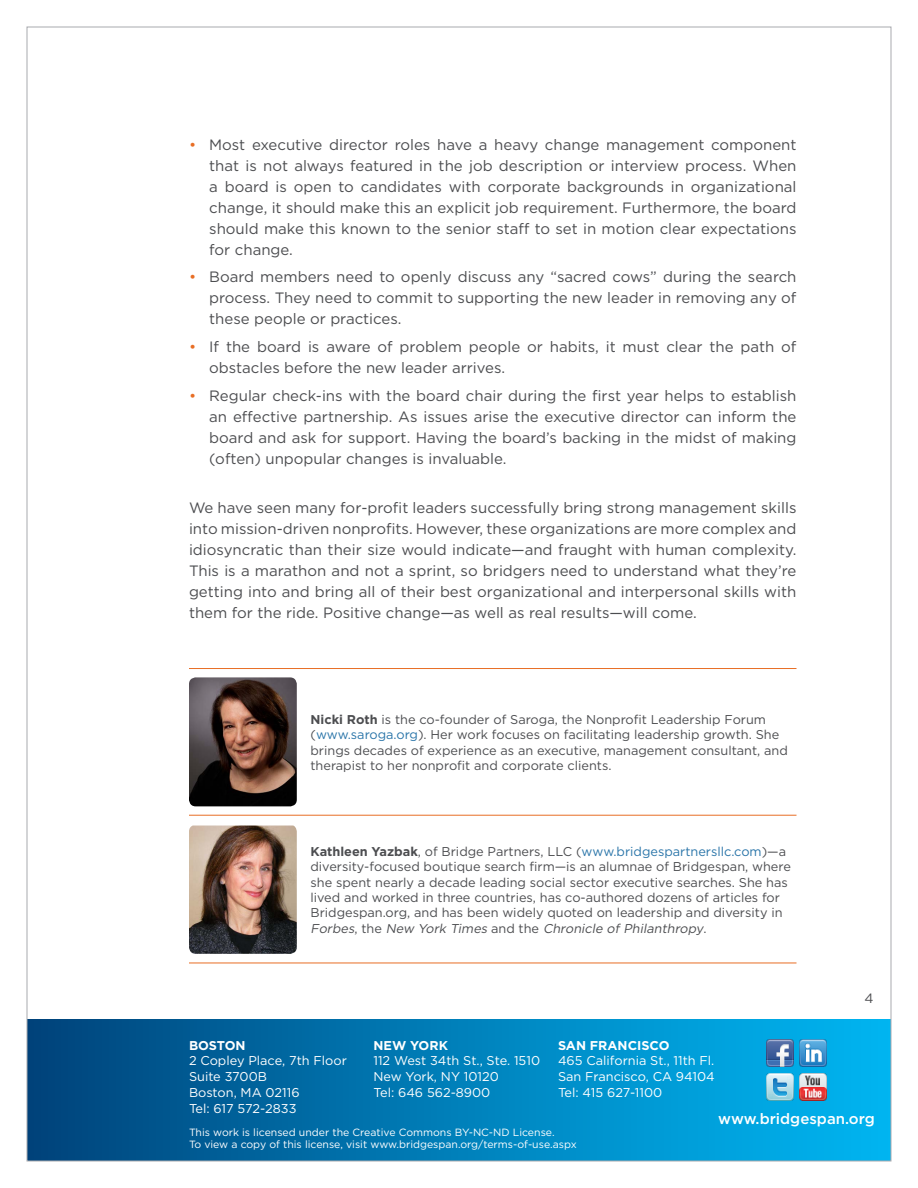
<style>
.page{position:relative;width:918px;height:1188px;background:#fff}
.page>*{position:absolute;margin:0;border:0;box-sizing:border-box;transform-origin:0 0}
.t1{font:15px/21px "Gotham";color:#4c4d50;text-align:justify}
.t2{font:500 15px "Gotham";color:#fff}
.t3{font:13.5px "Gotham";color:#4c4d50}
.t4{font:12.75px/15.3px "Gotham";color:#4c4d50}
.t5{font:12.75px/15.8px "Gotham";color:#fff}
.t6{font:700 12.75px "Gotham";color:#fff}
.t7{font:10.5px/12.6px "Gotham";color:#fff}
.s1{color:#e86e25}
.s2{font-weight:700}
.s3{color:#2a75a9}
.s4{font-style:italic}
</style>
<div class="page">
<div style="left:27px;top:1019px;width:864px;height:142px;background:linear-gradient(to right,#00447c,#01b8f4)"></div>
<img style="left:766px;top:1040px;width:27px;height:26px">
<img style="left:766px;top:1073px;width:27px;height:27px">
<img style="left:800px;top:1040px;width:27px;height:26px">
<img style="left:800px;top:1073px;width:27px;height:27px">
<img style="left:189px;top:677px;width:108px;height:129px">
<img style="left:189px;top:826px;width:108px;height:128px">
<hr style="left:189px;top:668px;width:607px;height:1px;background:#e86e25">
<hr style="left:189px;top:815px;width:607px;height:1px;background:#e86e25">
<hr style="left:189px;top:963px;width:607px;height:1px;background:#e86e25">
<p class="t1" style="left:209px;top:134px;width:589px;text-indent:-20px"><span class="s1">•</span> Most executive director roles have a heavy change management component that is not always featured in the job description or interview process. When a board is open to candidates with corporate backgrounds in organizational change, it should make this an explicit job requirement. Furthermore, the board should make this known to the senior staff to set in motion clear expectations for change.</p>
<p class="t1" style="left:209px;top:266px;width:589px;text-indent:-20px"><span class="s1">•</span> Board members need to openly discuss any “sacred cows” during the search process. They need to commit to supporting the new leader in removing any of these people or practices.</p>
<p class="t1" style="left:209px;top:336px;width:589px;text-indent:-20px"><span class="s1">•</span> If the board is aware of problem people or habits, it must clear the path of obstacles before the new leader arrives.</p>
<p class="t1" style="left:209px;top:385px;width:589px;text-indent:-20px"><span class="s1">•</span> Regular check-ins with the board chair during the first year helps to establish an effective partnership. As issues arise the executive director can inform the board and ask for support. Having the board’s backing in the midst of making (often) unpopular changes is invaluable.</p>
<p class="t1" style="left:189px;top:497px;width:609px">We have seen many for-profit leaders successfully bring strong management skills into mission-driven nonprofits. However, these organizations are more complex and idiosyncratic than their size would indicate—and fraught with human complexity.<br>This is a marathon and not a sprint, so bridgers need to understand what they’re getting into and bring all of their best organizational and interpersonal skills with them for the ride. Positive change—as well as real results—will come.</p>
<p class="t4" style="left:310px;top:712px;width:479px"><span class="s2">Nicki Roth</span> is the co-founder of Saroga, the Nonprofit Leadership Forum (<span class="s3">www.saroga.org</span>). Her work focuses on facilitating leadership growth. She brings decades of experience as an executive, management consultant, and therapist to her nonprofit and corporate clients.</p>
<p class="t4" style="left:310px;top:844px;width:482px"><span class="s2">Kathleen Yazbak</span>, of Bridge Partners, LLC (<span class="s3">www.bridgespartnersllc.com</span>)—a diversity-focused boutique search firm—is an alumnae of Bridgespan, where she spent nearly a decade leading social sector executive searches. She has lived and worked in three countries, has co-authored dozens of articles for Bridgespan.org, and has been widely quoted on leadership and diversity in <span class="s4">Forbes</span>, t h e <span class="s4">New York Times</span> a n d t h e <span class="s4">Chronicle of Philanthropy</span>.</p>
<p class="t3" style="left:864px;top:990px;width:11px">4</p>
<p class="t6" style="left:558px;top:1037px;width:113px">SAN FRANCISCO</p>
<p class="t5" style="left:558px;top:1053px;width:158px;text-align:justify">465 California St., 11th Fl.<br>San Francisco, CA 94104<br>Tel: 415 627-1100</p>
<p class="t6" style="left:374px;top:1037px;width:76px">NEW YORK</p>
<p class="t5" style="left:374px;top:1053px;width:168px">112 West 34th St., Ste. 1510<br>New York, NY 10120<br>Tel: 646 562-8900</p>
<p class="t6" style="left:189px;top:1037px;width:58px">BOSTON</p>
<p class="t5" style="left:189px;top:1053px;width:159px">2 Copley Place, 7th Floor<br>Suite 3700B<br>Boston, MA 02116<br>Tel: 617 572-2833</p>
<p class="t2" style="left:718px;top:1109px;width:158px">www.bridgespan.org</p>
<p class="t7" style="left:189px;top:1125px;width:389px">This work is licensed under the Creative Commons BY-NC-ND License.<br>To view a copy of this license, visit www.bridgespan.org/terms-of-use.aspx</p>
</div>
